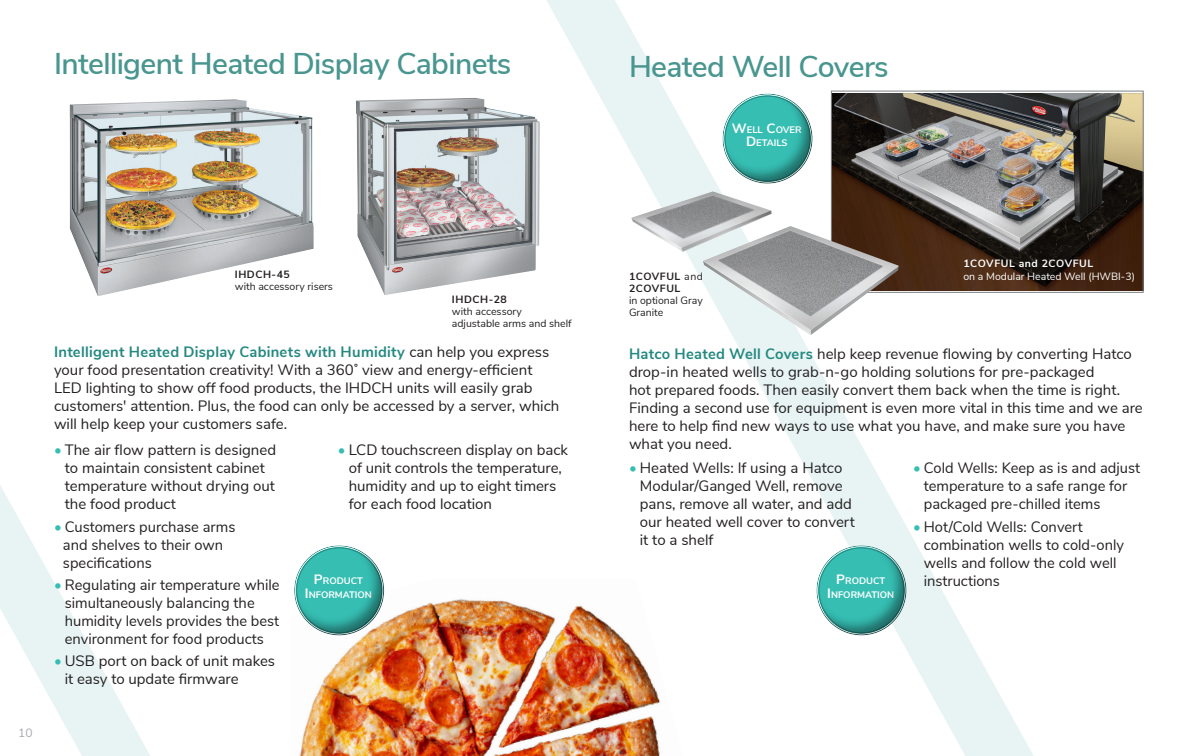
<style>
.page{position:relative;width:1188px;height:756px;background:#fff}
.page>*{position:absolute;margin:0;border:0;box-sizing:border-box;transform-origin:0 0}
.t1{font:600 30px "Nunito Sans";letter-spacing:-.02em;color:#48968f}
.BULLET_POINTS{font:15px/18px "Nunito Sans";color:#231f20}
.t2{font:12px "Nunito Sans";color:#a8a9ad}
.t3{font:10.5px/12px "Nunito Sans";color:#231f20}
.t4{font:10.5px "Nunito Sans";color:#fff}
.t5{font:700 10.5px "Nunito Sans";letter-spacing:.05em;color:#fff}
.t6{font:700 10.5px "Nunito Sans";letter-spacing:.05em;color:#231f20}
.t7{font:700 9.45px/13.5px "Nunito Sans";color:#fff;text-align:center}
.s1{font-size:13.5px}
.s2{font-weight:700}
.s3{font-weight:400}
.s4{font-weight:700;color:#258981}
.s5{color:#36beb3}
</style>
<div class="page">
<svg style="left:0;top:485px;width:150px;height:271px"></svg>
<svg style="left:547px;top:0;width:487px;height:756px"></svg>
<img style="left:299px;top:579px;width:384px;height:177px">
<img style="left:70px;top:99px;width:244px;height:197px">
<img style="left:356px;top:98px;width:184px;height:197px">
<img style="left:833px;top:93px;width:308px;height:197px">
<div style="left:831px;top:91px;width:312px;height:202px;border:1px solid #808285"></div>
<img style="left:703px;top:226px;width:196px;height:109px">
<img style="left:631px;top:191px;width:141px;height:61px">
<div style="left:273px;top:524px;width:130px;height:132px;background:#231f20;opacity:.48"></div>
<div style="left:796px;top:524px;width:130px;height:132px;background:#231f20;opacity:.48"></div>
<div style="left:702px;top:72px;width:130px;height:132px;background:#231f20;opacity:.48"></div>
<p class="t1" style="left:54px;top:41px;width:459px">Intelligent Heated Display Cabinets</p>
<p class="t1" style="left:629px;top:44px;width:261px">Heated Well Covers</p>
<p class="t7" style="left:732px;top:122px;width:71px"><span class="s1">W</span>ELL <span class="s1">C</span>OVER<br><span class="s1">D</span>ETAILS</p>
<p class="t2" style="left:18px;top:724px;width:16px">10</p>
<p class="t3" style="left:235px;top:267px;width:100px"><span class="s2">IHDCH-45<br></span>with accessory risers</p>
<p class="t3" style="left:452px;top:292px;width:121px"><span class="s2">IHDCH-28<br></span>with accessory adjustable arms and shelf</p>
<p class="t5" style="left:963px;top:255px;width:131px">1COVFUL and 2COVFUL</p>
<p class="t6" style="left:629px;top:269px;width:75px">1COVFUL <span class="s3">and</span></p>
<p class="t4" style="left:963px;top:269px;width:173px">on a Modular Heated Well (HWBI-3)</p>
<p class="t3" style="left:629px;top:282px;width:75px"><span class="s2">2COVFUL<br></span>in optional Gray<br>Granite</p>
<p class="BULLET_POINTS" style="left:54px;top:342px;width:507px"><span class="s4">Intelligent Heated Display Cabinets with Humidity</span> can help you express your food presentation creativity! With a 360˚ view and energy-efficient LED lighting to show off food products, the IHDCH units will easily grab customers' attention. Plus, the food can only be accessed by a server, which will help keep your customers safe.</p>
<p class="BULLET_POINTS" style="left:629px;top:344px;width:515px"><span class="s4">Hatco Heated Well Covers</span> help keep revenue flowing by converting Hatco drop-in heated wells to grab-n-go holding solutions for pre-packaged<br>hot prepared foods. Then easily convert them back when the time is right.<br>Finding a second use for equipment is even more vital in this time and we are here to help find new ways to use what you have, and make sure you have what you need.</p>
<p class="BULLET_POINTS" style="left:65px;top:440px;width:213px;text-indent:-11px"><span class="s5">•</span> The air flow pattern is designed to maintain consistent cabinet temperature without drying out the food product</p>
<p class="BULLET_POINTS" style="left:63px;top:516px;width:174px;text-indent:-9px"><span class="s5">•</span> Customers purchase arms and shelves to their own specifications</p>
<p class="BULLET_POINTS" style="left:65px;top:575px;width:216px;text-indent:-11px"><span class="s5">•</span> Regulating air temperature while simultaneously balancing the humidity levels provides the best environment for food products</p>
<p class="BULLET_POINTS" style="left:65px;top:651px;width:212px;text-indent:-11px"><span class="s5">•</span> USB port on back of unit makes it easy to update firmware</p>
<p class="BULLET_POINTS" style="left:349px;top:440px;width:221px;text-indent:-11px"><span class="s5">•</span> LCD touchscreen display on back of unit controls the temperature, humidity and up to eight timers for each food location</p>
<p class="BULLET_POINTS" style="left:640px;top:458px;width:217px;text-indent:-11px"><span class="s5">•</span> Heated Wells: If using a Hatco<br>Modular/Ganged Well, remove pans, remove all water, and add our heated well cover to convert it to a shelf</p>
<p class="BULLET_POINTS" style="left:924px;top:458px;width:218px;text-indent:-11px"><span class="s5">•</span> Cold Wells: Keep as is and adjust temperature to a safe range for packaged pre-chilled items</p>
<p class="BULLET_POINTS" style="left:924px;top:516px;width:202px;text-indent:-11px"><span class="s5">•</span> Hot/Cold Wells: Convert combination wells to cold-only wells and follow the cold well instructions</p>
<p class="t7" style="left:305px;top:574px;width:69px"><span class="s1">P</span>RODUCT<br><span class="s1">I</span>NFORMATION</p>
<p class="t7" style="left:827px;top:574px;width:69px"><span class="s1">P</span>RODUCT<br><span class="s1">I</span>NFORMATION</p>
</div>
